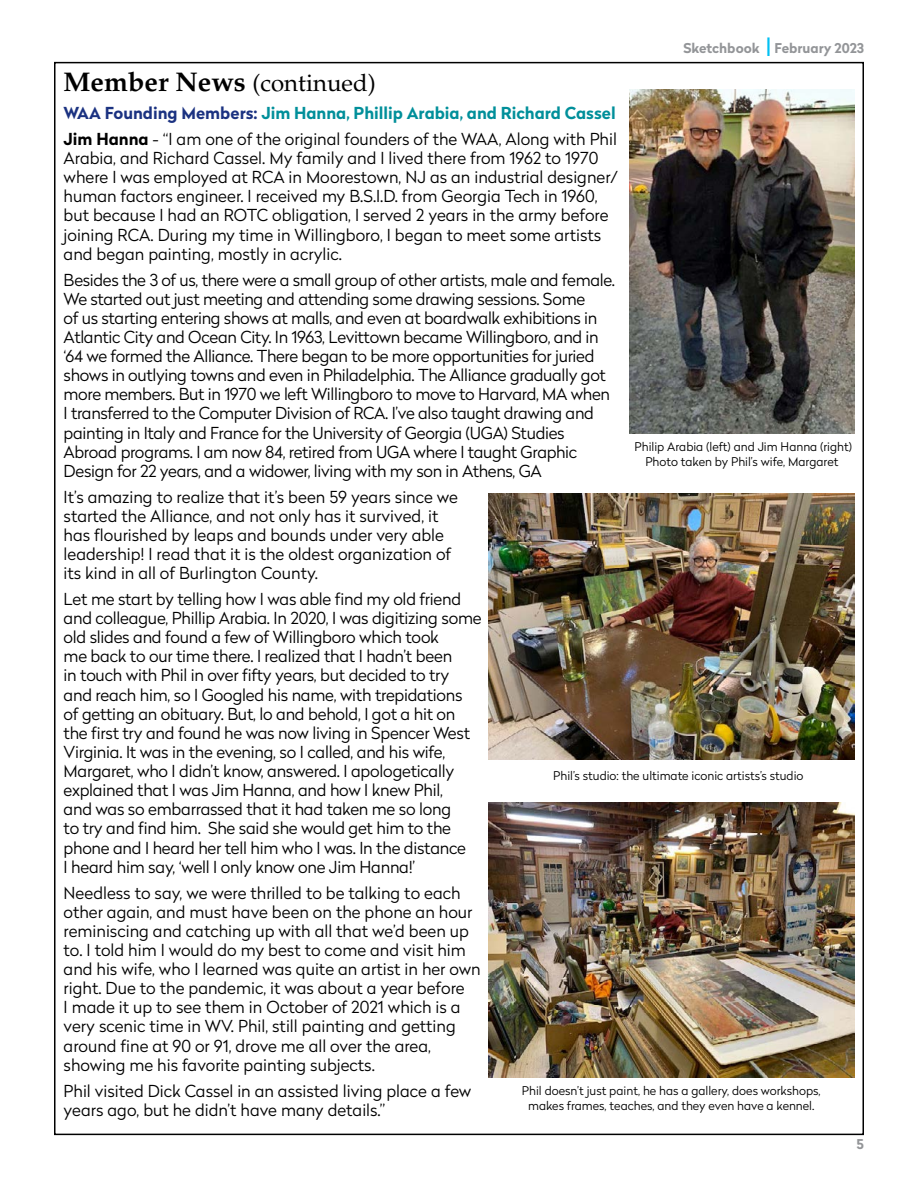
<style>
.page{position:relative;width:918px;height:1188px;background:#fff}
.page>*{position:absolute;margin:0;border:0;box-sizing:border-box;transform-origin:0 0}
.t1{font:24px "Palatino";color:#000}
.t2{font:300 16.5px/19px "Radikal";letter-spacing:-.015em;color:#000}
.t3{font:700 13.5px "Radikal";color:#939598}
.t4{font:300 12px/15px "Radikal";color:#000;text-align:center}
.s1{font-weight:400;font-size:25.2px;color:#00c0f3}
.s2{font-weight:700;font-size:27px}
.s3{font-weight:700;color:#1b3281}
.s4{font-weight:700;color:#008f9a}
.s5{font-weight:700}
</style>
<div class="page">
<img style="left:629px;top:89px;width:225px;height:344px">
<img style="left:488px;top:802px;width:366px;height:275px">
<img style="left:488px;top:494px;width:366px;height:266px">
<p class="t3" style="left:683px;top:39px;width:182px">Sketchbook <span class="s1">I</span> February 2023</p>
<h1 class="t1" style="left:64px;top:69px;width:314px"><span class="s2">Member News</span> (continued)</h1>
<p class="t2" style="left:64px;top:99px;width:555px;line-height:25.8px"><span class="s3">WAA Founding Members:</span> <span class="s4">Jim Hanna, Phillip Arabia, and Richard Cassel<br></span><span class="s5">Jim Hanna</span> - “I am one of the original founders of the WAA, Along with Phil</p>
<p class="t2" style="left:64px;top:148px;width:556px">Arabia, and Richard Cassel. My family and I lived there from 1962 to 1970 where I was employed at RCA in Moorestown, NJ as an industrial designer/ human factors engineer. I received my B.S.I.D. from Georgia Tech in 1960, but because I had an ROTC obligation, I served 2 years in the army before joining RCA. During my time in Willingboro, I began to meet some artists and began painting, mostly in acrylic.</p>
<p class="t2" style="left:64px;top:269px;width:553px">Besides the 3 of us, there were a small group of other artists, male and female.<br>We started out just meeting and attending some drawing sessions. Some<br>of us starting entering shows at malls, and even at boardwalk exhibitions in Atlantic City and Ocean City. In 1963, Levittown became Willingboro, and in ‘64 we formed the Alliance. There began to be more opportunities for juried shows in outlying towns and even in Philadelphia. The Alliance gradually got more members. But in 1970 we left Willingboro to move to Harvard, MA when I transferred to the Computer Division of RCA. I’ve also taught drawing and painting in Italy and France for the University of Georgia (UGA) Studies Abroad programs. I am now 84, retired from UGA where I taught Graphic Design for 22 years, and a widower, living with my son in Athens, GA</p>
<p class="t2" style="left:64px;top:486px;width:396px">It’s amazing to realize that it’s been 59 years since we started the Alliance, and not only has it survived, it has flourished by leaps and bounds under very able leadership! I read that it is the oldest organization of its kind in all of Burlington County.</p>
<p class="t2" style="left:64px;top:589px;width:419px">Let me start by telling how I was able find my old friend and colleague, Phillip Arabia. In 2020, I was digitizing some old slides and found a few of Willingboro which took<br>me back to our time there. I realized that I hadn’t been<br>in touch with Phil in over fifty years, but decided to try and reach him, so I Googled his name, with trepidations of getting an obituary. But, lo and behold, I got a hit on the first try and found he was now living in Spencer West Virginia. It was in the evening, so I called, and his wife, Margaret, who I didn’t know, answered. I apologetically explained that I was Jim Hanna, and how I knew Phil,<br>and was so embarrassed that it had taken me so long<br>to try and find him. She said she would get him to the phone and I heard her tell him who I was. In the distance<br>I heard him say, ‘well I only know one Jim Hanna!’</p>
<p class="t2" style="left:64px;top:882px;width:419px">Needless to say, we were thrilled to be talking to each other again, and must have been on the phone an hour reminiscing and catching up with all that we’d been up to. I told him I would do my best to come and visit him and his wife, who I learned was quite an artist in her own right. Due to the pandemic, it was about a year before<br>I made it up to see them in October of 2021 which is a very scenic time in WV. Phil, still painting and getting around fine at 90 or 91, drove me all over the area, showing me his favorite painting subjects.</p>
<p class="t2" style="left:64px;top:1080px;width:409px;line-height:19.5px">Phil visited Dick Cassel in an assisted living place a few years ago, but he didn’t have many details.”</p>
<p class="t4" style="left:635px;top:438px;width:219px">Philip Arabia (left) and Jim Hanna (right)<br>Photo taken by Phil’s wife, Margaret</p>
<p class="t4" style="left:553px;top:767px;width:252px">Phil’s studio: the ultimate iconic artists’s studio</p>
<p class="t4" style="left:522px;top:1082px;width:300px">Phil doesn’t just paint, he has a gallery, does workshops, makes frames, teaches, and they even have a kennel.</p>
<p class="t3" style="left:857px;top:1134px;width:9px">5</p>
</div>
